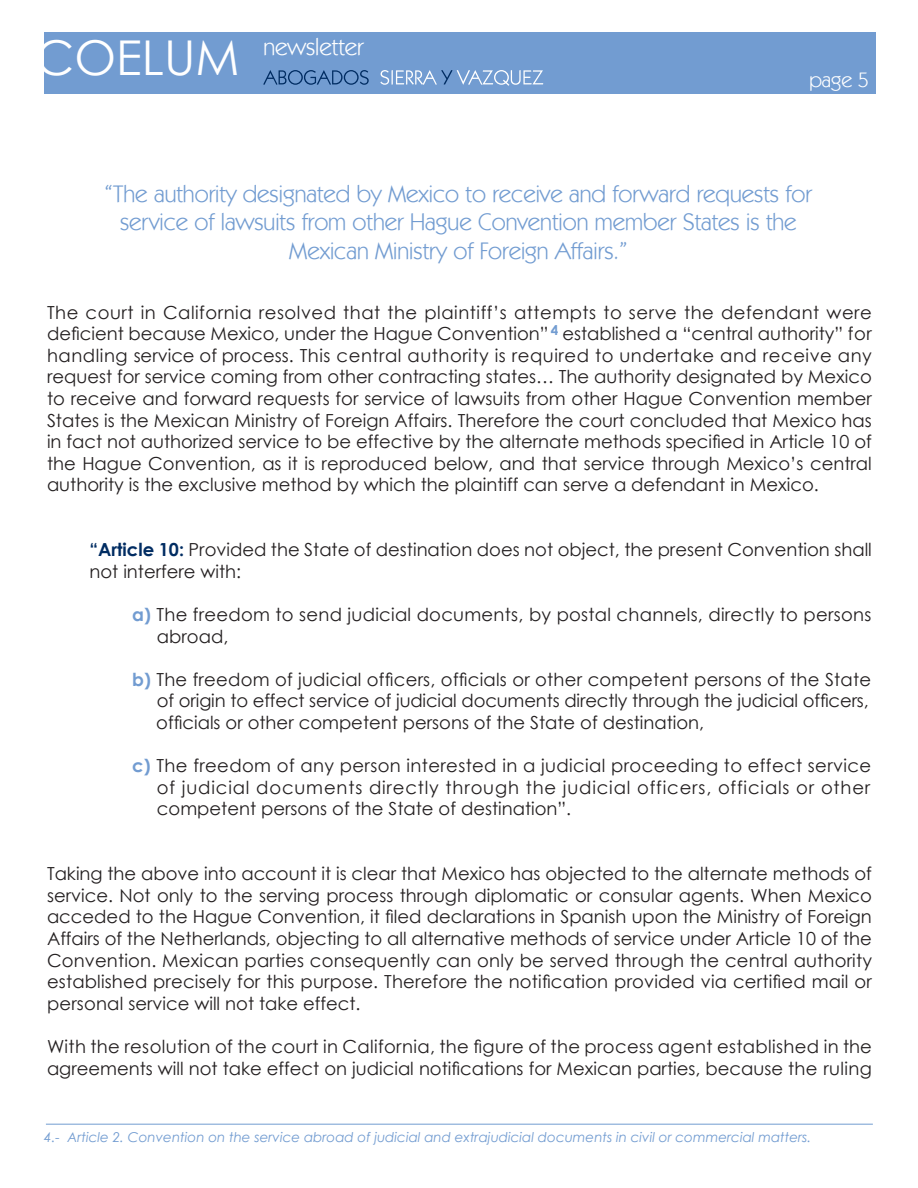
<style>
.page{position:relative;width:918px;height:1188px;background:#fff}
.page>*{position:absolute;margin:0;border:0;box-sizing:border-box;transform-origin:0 0}
.t1{font:48px "Century Gothic";color:#fff}
.t2{font:24px/28.8px "Kabel IT Cby BT";color:#729cd1;text-align:center}
.t3{font:24px "Kabel IT Cby BT";color:#fff}
.t4{font:21px "Kabel IT Cby BT";color:#fff}
.t5{font:18px/21.6px "Century Gothic";color:#231f20;text-align:justify}
.t6{font:18px/21.6px "Century Gothic";letter-spacing:.02em;color:#231f20}
.t7{font:italic 13.5px "Century Gothic";color:#729cd1}
.t8{font:700 13.5px "Century Gothic";color:#729cd1}
.s1{font-weight:700;color:#002c62}
.s2{font-weight:700;color:#729cd1}
</style>
<div class="page">
<div style="left:44px;top:32px;width:832px;height:62px;background:#729cd1"></div>
<svg style="left:263px;top:70px;width:106px;height:15px"></svg>
<svg style="left:380px;top:70px;width:163px;height:16px"></svg>
<hr style="left:46px;top:1124px;width:827px;height:1px;background:#729cd1">
<h1 class="t1" style="left:35px;top:24px;width:206px">COELUM</h1>
<h2 class="t3" style="left:263px;top:32px;width:102px">newsletter</h2>
<p class="t4" style="left:809px;top:67px;width:61px">page 5</p>
<h2 class="t2" style="left:105px;top:179px;width:709px">“The authority designated by Mexico to receive and forward requests for service of lawsuits from other Hague Convention member States is the<br>Mexican Ministry of Foreign Affairs.”</h2>
<p class="t5" style="left:47px;top:301px;width:826px">The court in California resolved that the plaintiff’s attempts to serve the defendant were deficient because Mexico, under the Hague Convention” established a “central authority” for handling service of process. This central authority is required to undertake and receive any request for service coming from other contracting states… The authority designated by Mexico to receive and forward requests for service of lawsuits from other Hague Convention member States is the Mexican Ministry of Foreign Affairs. Therefore the court concluded that Mexico has in fact not authorized service to be effective by the alternate methods specified in Article 10 of the Hague Convention, as it is reproduced below, and that service through Mexico’s central authority is the exclusive method by which the plaintiff can serve a defendant in Mexico.</p>
<p class="t8" style="left:551px;top:319px;width:9px">4</p>
<p class="t5" style="left:90px;top:539px;width:784px"><span class="s1">“Article 10:</span> Provided the State of destination does not object, the present Convention shall not interfere with:</p>
<p class="t5" style="left:157px;top:603px;width:716px;text-indent:-25px"><span class="s2">a)</span> The freedom to send judicial documents, by postal channels, directly to persons abroad,</p>
<p class="t5" style="left:156px;top:668px;width:716px;text-align:left;text-indent:-24px"><span class="s2">b)</span> The freedom of judicial officers, officials or other competent persons of the State of origin to effect service of judicial documents directly through the judicial officers, officials or other competent persons of the State of destination,</p>
<p class="t5" style="left:157px;top:755px;width:716px;text-indent:-25px"><span class="s2">c)</span> The freedom of any person interested in a judicial proceeding to effect service of judicial documents directly through the judicial officers, officials or other competent persons of the State of destination”.</p>
<p class="t5" style="left:47px;top:863px;width:827px">Taking the above into account it is clear that Mexico has objected to the alternate methods of service. Not only to the serving process through diplomatic or consular agents. When Mexico acceded to the Hague Convention, it filed declarations in Spanish upon the Ministry of Foreign Affairs of the Netherlands, objecting to all alternative methods of service under Article 10 of the Convention. Mexican parties consequently can only be served through the central authority established precisely for this purpose. Therefore the notification provided via certified mail or personal service will not take effect.</p>
<p class="t6" style="left:47px;top:1035px;width:826px">With the resolution of the court in California, the figure of the process agent established in the agreements will not take effect on judicial notifications for Mexican parties, because the ruling</p>
<p class="t7" style="left:44px;top:1128px;width:769px">4.- Article 2. Convention on the service abroad of judicial and extrajudicial documents in civil or commercial matters.</p>
</div>
